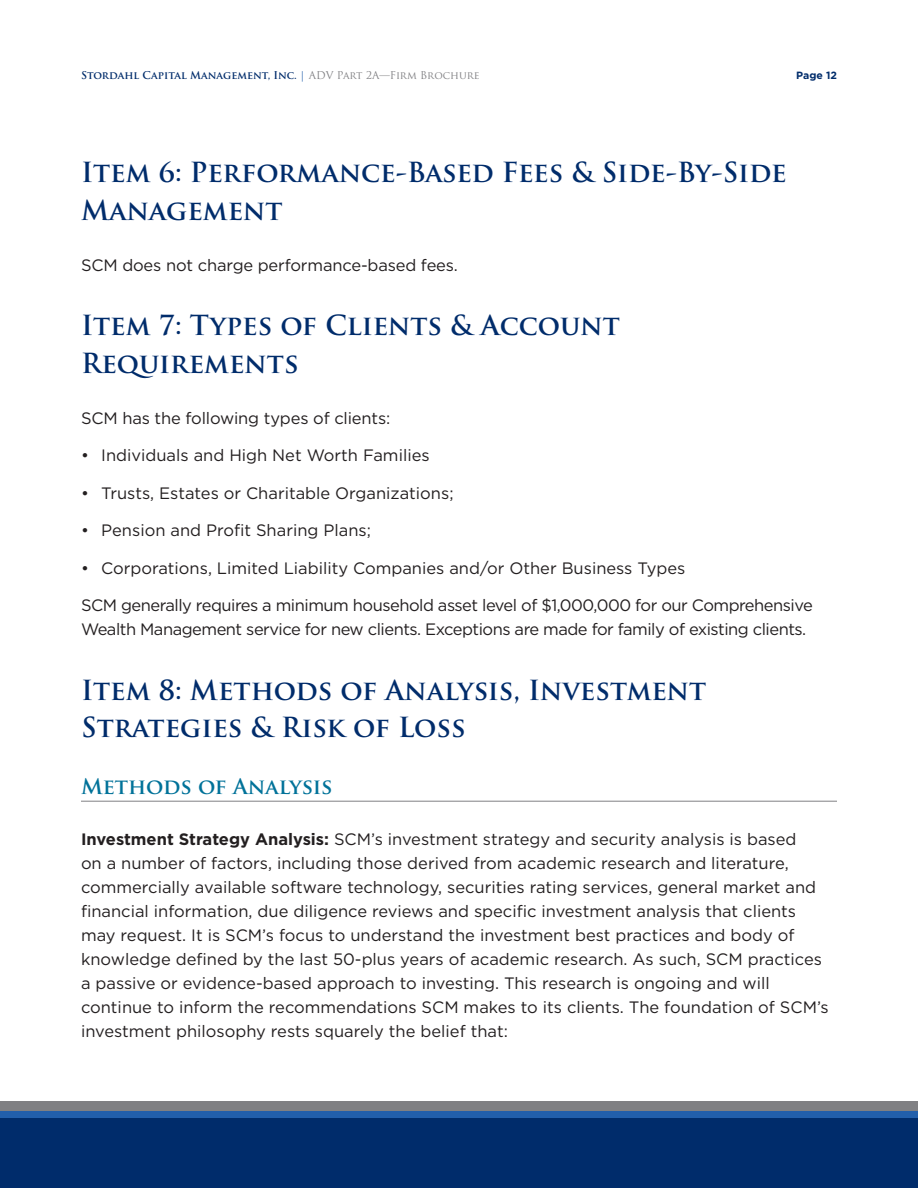
<style>
.page{position:relative;width:918px;height:1188px;background:#fff}
.page>*{position:absolute;margin:0;border:0;box-sizing:border-box;transform-origin:0 0}
.t1{font:700 27px/37.5px "Trajan Pro";color:#002c6b}
.Subtitle{font:700 21px "Trajan Pro";color:#007299}
.Copy{font:16.5px/24px "Gotham";color:#231f20}
.Copy-2{font:16.5px/24px "Gotham";letter-spacing:-.03em;color:#231f20}
.t2{font:700 10.5px "Trajan Pro";color:#002c6b}
.t3{font:700 10.5px "Gotham";color:#002c6b}
.s1{font-weight:400;color:#225fab}
.s2{font-weight:400;color:#808083}
.s3{font-weight:700}
</style>
<div class="page">
<div style="left:0;top:1101px;width:918px;height:87px;background:#808083"></div>
<div style="left:0;top:1112px;width:918px;height:41px;background:#225fab"></div>
<div style="left:0;top:1118px;width:918px;height:70px;background:#002c6b"></div>
<hr style="left:81px;top:801px;width:756px;height:1px;background:#808083">
<p class="t2" style="left:81px;top:68px;width:400px">Stordahl Capital Management, Inc. <span class="s1">|</span> <span class="s2">ADV Part 2A—Firm Brochure</span></p>
<p class="t3" style="left:796px;top:69px;width:42px">Page 12</p>
<p class="t1" style="left:81px;top:154px;width:707px">Item 6: Performance-Based Fees &amp; Side-By-Side<br>Management</p>
<p class="Copy" style="left:81px;top:253px;width:379px">SCM does not charge performance-based fees.</p>
<p class="t1" style="left:81px;top:307px;width:540px">Item 7: Types of Clients &amp; Account<br>Requirements</p>
<p class="Copy" style="left:81px;top:406px;width:311px">SCM has the following types of clients:</p>
<p class="Copy" style="left:81px;top:443px;width:350px">• Individuals and High Net Worth Families</p>
<p class="Copy" style="left:81px;top:481px;width:374px">• Trusts, Estates or Charitable Organizations;</p>
<p class="Copy" style="left:81px;top:518px;width:291px">• Pension and Profit Sharing Plans;</p>
<p class="Copy" style="left:81px;top:556px;width:606px">• Corporations, Limited Liability Companies and/or Other Business Types</p>
<p class="Copy-2" style="left:81px;top:593px;width:733px">SCM generally requires a minimum household asset level of $1,000,000 for our Comprehensive<br>Wealth Management service for new clients. Exceptions are made for family of existing clients.</p>
<p class="t1" style="left:81px;top:672px;width:627px">Item 8: Methods of Analysis, Investment<br>Strategies &amp; Risk of Loss</p>
<p class="Subtitle" style="left:81px;top:774px;width:253px">Methods of Analysis</p>
<p class="Copy" style="left:81px;top:827px;width:749px"><span class="s3">Investment Strategy Analysis:</span> SCM’s investment strategy and security analysis is based<br>on a number of factors, including those derived from academic research and literature, commercially available software technology, securities rating services, general market and financial information, due diligence reviews and specific investment analysis that clients may request. It is SCM’s focus to understand the investment best practices and body of knowledge defined by the last 50-plus years of academic research. As such, SCM practices a passive or evidence-based approach to investing. This research is ongoing and will continue to inform the recommendations SCM makes to its clients. The foundation of SCM’s investment philosophy rests squarely the belief that:</p>
</div>
